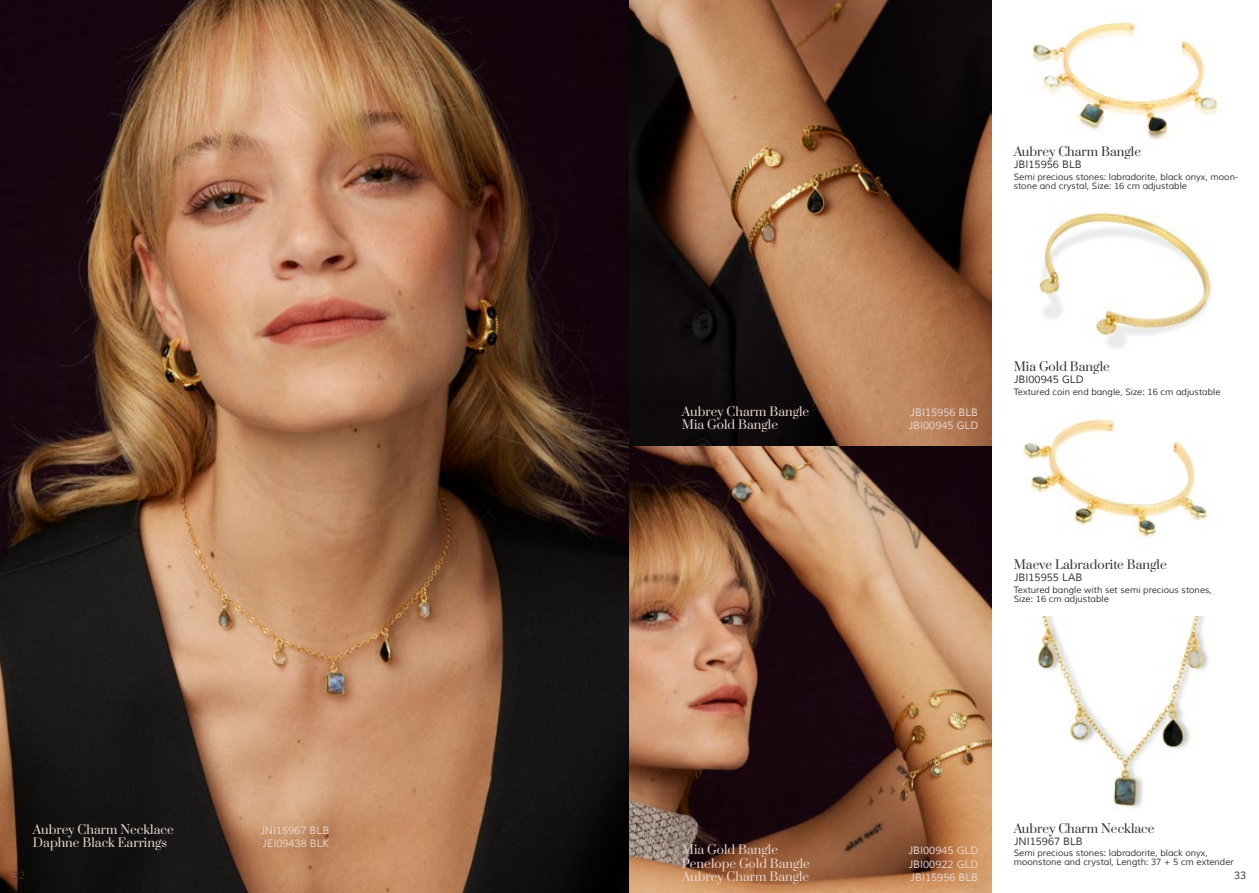
<style>
.page{position:relative;width:1259px;height:893px;background:#fff}
.page>*{position:absolute;margin:0;border:0;box-sizing:border-box;transform-origin:0 0}
.t1{font:12px "Prata";color:#e9d6d0}
.t2{font:12px "Prata";color:#35322f}
.t3{font:10.5px "Muli";color:#e9d6d0}
.t4{font:10.5px "Muli";color:#35322f}
.t5{font:9px/9px "Muli";color:#35322f}
</style>
<div class="page">
<img style="left:0;top:0;width:991px;height:893px">
<img style="left:1037px;top:616px;width:172px;height:192px">
<img style="left:1032px;top:21px;width:186px;height:327px">
<img style="left:1023px;top:419px;width:185px;height:119px">
<h1 class="t2" style="left:1013px;top:142px;width:129px">Aubrey Charm Bangle</h1>
<p class="t4" style="left:1013px;top:158px;width:69px">JBI15956 BLB</p>
<p class="t5" style="left:1013px;top:172px;width:226px">Semi precious stones: labradorite, black onyx, moon&shy;stone and crystal, Size: 16 cm adjustable</p>
<h1 class="t1" style="left:682px;top:401px;width:129px">Aubrey Charm Bangle</h1>
<p class="t3" style="left:910px;top:406px;width:69px">JBI15956 BLB</p>
<h1 class="t1" style="left:682px;top:415px;width:98px">Mia Gold Bangle</h1>
<p class="t3" style="left:908px;top:419px;width:71px">JBI00945 GLD</p>
<h1 class="t2" style="left:1013px;top:357px;width:98px">Mia Gold Bangle</h1>
<p class="t4" style="left:1013px;top:373px;width:71px">JBI00945 GLD</p>
<p class="t5" style="left:1013px;top:387px;width:208px">Textured coin end bangle, Size: 16 cm adjustable</p>
<h1 class="t2" style="left:1013px;top:555px;width:155px">Maeve Labradorite Bangle</h1>
<p class="t4" style="left:1013px;top:571px;width:70px">JBI15955 LAB</p>
<p class="t5" style="left:1013px;top:585px;width:200px">Textured bangle with set semi precious stones,<br>Size: 16 cm adjustable</p>
<h1 class="t2" style="left:1013px;top:818px;width:142px">Aubrey Charm Necklace</h1>
<p class="t4" style="left:1013px;top:835px;width:71px">JNI15967 BLB</p>
<p class="t5" style="left:1013px;top:849px;width:222px">Semi precious stones: labradorite, black onyx, moonstone and crystal, Length: 37 + 5 cm extender</p>
<h1 class="t1" style="left:33px;top:819px;width:142px">Aubrey Charm Necklace</h1>
<p class="t3" style="left:260px;top:824px;width:71px">JNI15967 BLB</p>
<h1 class="t1" style="left:33px;top:833px;width:136px">Daphne Black Earrings</h1>
<p class="t3" style="left:262px;top:837px;width:68px">JEI09438 BLK</p>
<h1 class="t1" style="left:682px;top:840px;width:98px">Mia Gold Bangle</h1>
<p class="t3" style="left:908px;top:844px;width:71px">JBI00945 GLD</p>
<h1 class="t1" style="left:682px;top:853px;width:129px">Penelope Gold Bangle</h1>
<p class="t3" style="left:908px;top:858px;width:71px">JBI00922 GLD</p>
<p class="t4" style="left:13px;top:869px;width:14px">32</p>
<h1 class="t1" style="left:682px;top:867px;width:129px">Aubrey Charm Bangle</h1>
<p class="t3" style="left:910px;top:871px;width:69px">JBI15956 BLB</p>
<p class="t4" style="left:1234px;top:869px;width:14px">33</p>
</div>
